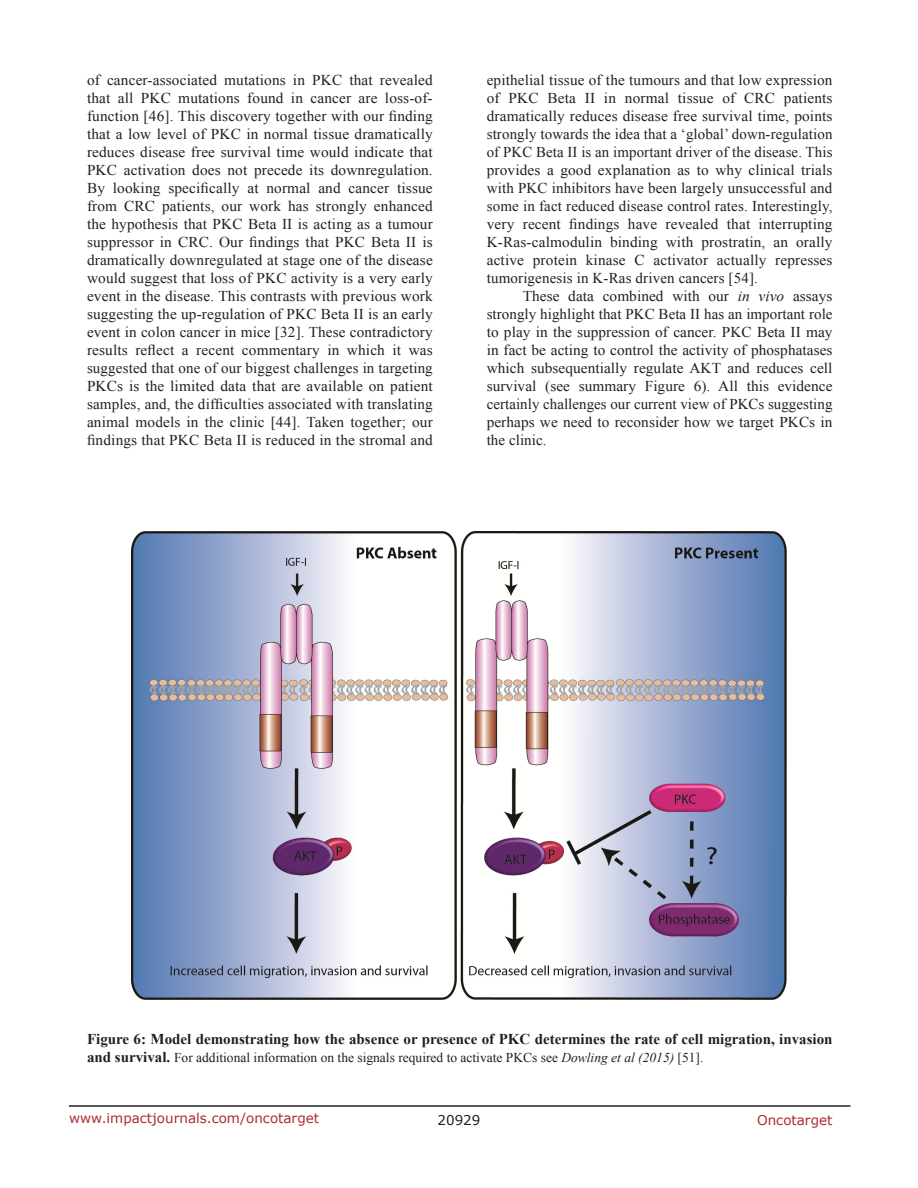
<style>
.page{position:relative;width:918px;height:1188px;background:#fff}
.page>*{position:absolute;margin:0;border:0;box-sizing:border-box;transform-origin:0 0}
.BodyText{font:15px/18px "Times New Roman";letter-spacing:.01em;color:#221f22;text-align:justify}
.FigureText{font:700 15px "Times New Roman";color:#221f22}
.FigureText-2{font:13.5px "Times New Roman";color:#221f22}
.t1{font:13.5px "Verdana";color:#ac2b31}
.t2{font:13.5px "Verdana";color:#221f22}
.s1{font-style:italic}
.s2{font-weight:700;font-size:15px}
</style>
<div class="page">
<hr style="left:69px;top:1105px;width:781px;height:2px;background:#231f20">
<img style="left:132px;top:531px;width:655px;height:469px">
<p class="BodyText" style="left:87px;top:71px;width:347px">of cancer-associated mutations in PKC that revealed that all PKC mutations found in cancer are loss-of&shy;function [46]. This discovery together with our finding that a low level of PKC in normal tissue dramatically reduces disease free survival time would indicate that PKC activation does not precede its downregulation.<br>By looking specifically at normal and cancer tissue from CRC patients, our work has strongly enhanced the hypothesis that PKC Beta II is acting as a tumour suppressor in CRC. Our findings that PKC Beta II is dramatically downregulated at stage one of the disease would suggest that loss of PKC activity is a very early event in the disease. This contrasts with previous work suggesting the up-regulation of PKC Beta II is an early event in colon cancer in mice [32]. These contradictory results reflect a recent commentary in which it was suggested that one of our biggest challenges in targeting PKCs is the limited data that are available on patient samples, and, the difficulties associated with translating animal models in the clinic [44]. Taken together; our findings that PKC Beta II is reduced in the stromal and</p>
<p class="BodyText" style="left:487px;top:71px;width:347px">epithelial tissue of the tumours and that low expression of PKC Beta II in normal tissue of CRC patients dramatically reduces disease free survival time, points strongly towards the idea that a ‘global’ down-regulation of PKC Beta II is an important driver of the disease. This provides a good explanation as to why clinical trials with PKC inhibitors have been largely unsuccessful and some in fact reduced disease control rates. Interestingly, very recent findings have revealed that interrupting K-Ras-calmodulin binding with prostratin, an orally active protein kinase C activator actually represses tumorigenesis in K-Ras driven cancers [54].</p>
<p class="BodyText" style="left:487px;top:287px;width:347px;text-indent:36px">These data combined with our <span class="s1">in vivo</span> assays strongly highlight that PKC Beta II has an important role to play in the suppression of cancer. PKC Beta II may in fact be acting to control the activity of phosphatases which subsequentially regulate AKT and reduces cell survival (see summary Figure 6). All this evidence certainly challenges our current view of PKCs suggesting perhaps we need to reconsider how we target PKCs in the clinic.</p>
<p class="FigureText" style="left:87px;top:1029px;width:747px">Figure 6: Model demonstrating how the absence or presence of PKC determines the rate of cell migration, invasion</p>
<p class="FigureText-2" style="left:87px;top:1048px;width:618px"><span class="s2">and survival.</span> For additional information on the signals required to activate PKCs see <span class="s1">Dowling et al (2015)</span> [51].</p>
<p class="t1" style="left:69px;top:1109px;width:252px">www.impactjournals.com/oncotarget</p>
<p class="t2" style="left:438px;top:1111px;width:44px">20929</p>
<p class="t1" style="left:757px;top:1111px;width:77px">Oncotarget</p>
</div>
